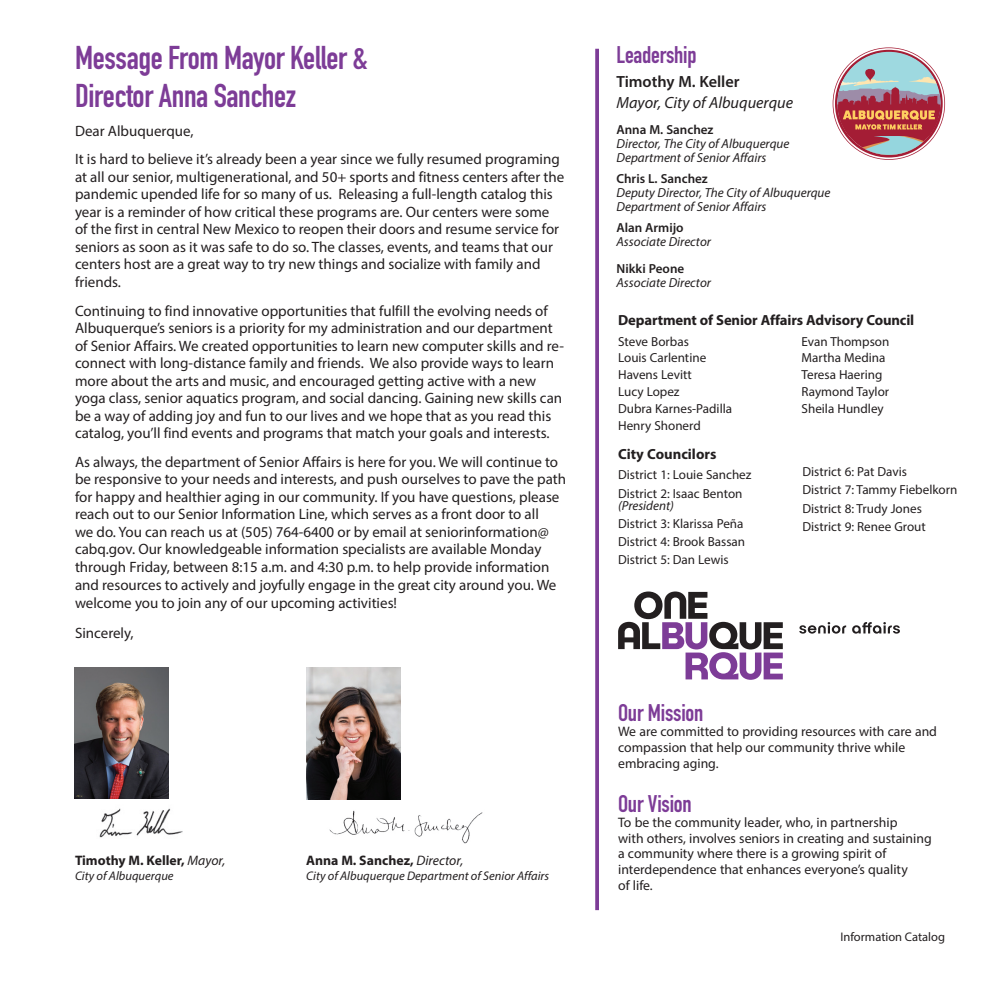
<style>
.page{position:relative;width:990px;height:990px;background:#fff}
.page>*{position:absolute;margin:0;border:0;box-sizing:border-box;transform-origin:0 0}
.t1{font:700 32.5px/37.5px "DIN Condensed";letter-spacing:-.01em;color:#7d3c97}
.t2{font:700 23.75px "DIN Condensed";letter-spacing:-.01em;color:#7d3c97}
.t3{font:italic 16.25px "Myriad Pro";color:#231f20}
.t4{font:600 16.25px "Myriad Pro";color:#231f20}
.t5{font:15px/17.5px "Myriad Pro";color:#231f20}
.t6{font:700 14.75px "Myriad Pro";letter-spacing:-.01em;color:#231f20}
.t7{font:13.75px/15.6px "Myriad Pro";color:#231f20}
.t8{font:700 13.75px "Myriad Pro";color:#231f20}
.t9{font:13.12px/16.9px "Myriad Pro";color:#231f20}
.t10{font:italic 13.12px/13.8px "Myriad Pro";color:#231f20}
.t11{font:600 13.12px "Myriad Pro";color:#231f20}
.t12{font:italic 12.5px "Myriad Pro";color:#231f20}
.t13{font:12.5px "Myriad Pro";color:#231f20}
.s1{font-weight:400;font-style:italic}
</style>
<div class="page">
<svg style="left:595px;top:49px;width:4px;height:861px;background:#84479d"></svg>
<svg style="left:833px;top:47px;width:112px;height:113px"></svg>
<svg style="left:618px;top:592px;width:165px;height:88px"></svg>
<svg style="left:799px;top:622px;width:47px;height:12px"></svg>
<svg style="left:852px;top:622px;width:48px;height:12px"></svg>
<img style="left:307px;top:668px;width:94px;height:131px">
<img style="left:329px;top:810px;width:154px;height:34px">
<img style="left:75px;top:667px;width:93px;height:132px">
<img style="left:99px;top:808px;width:84px;height:30px">
<h1 class="t1" style="left:75px;top:39px;width:295px">Message From Mayor Keller &amp;<br>Director Anna Sanchez</h1>
<p class="t5" style="left:75px;top:116px;width:486px;line-height:28.8px">Dear Albuquerque,<br>It is hard to believe it’s already been a year since we fully resumed programing</p>
<p class="t5" style="left:75px;top:168px;width:491px">at all our senior, multigenerational, and 50+ sports and fitness centers after the pandemic upended life for so many of us. Releasing a full-length catalog this year is a reminder of how critical these programs are. Our centers were some of the first in central New Mexico to reopen their doors and resume service for seniors as soon as it was safe to do so. The classes, events, and teams that our centers host are a great way to try new things and socialize with family and friends.</p>
<p class="t5" style="left:75px;top:302px;width:491px">Continuing to find innovative opportunities that fulfill the evolving needs of Albuquerque’s seniors is a priority for my administration and our department of Senior Affairs. We created opportunities to learn new computer skills and re&shy;connect with long-distance family and friends. We also provide ways to learn more about the arts and music, and encouraged getting active with a new yoga class, senior aquatics program, and social dancing. Gaining new skills can be a way of adding joy and fun to our lives and we hope that as you read this catalog, you’ll find events and programs that match your goals and interests.</p>
<p class="t5" style="left:75px;top:453px;width:493px">As always, the department of Senior Affairs is here for you. We will continue to be responsive to your needs and interests, and push ourselves to pave the path for happy and healthier aging in our community. If you have questions, please reach out to our Senior Information Line, which serves as a front door to all<br>we do. You can reach us at (505) 764-6400 or by email at seniorinformation@ cabq.gov. Our knowledgeable information specialists are available Monday through Friday, between 8:15 a.m. and 4:30 p.m. to help provide information and resources to actively and joyfully engage in the great city around you. We welcome you to join any of our upcoming activities!</p>
<p class="t5" style="left:75px;top:624px;width:60px">Sincerely,</p>
<p class="t8" style="left:75px;top:851px;width:152px">Timothy M. Keller, <span class="s1">Mayor,</span></p>
<p class="t8" style="left:306px;top:851px;width:158px">Anna M. Sanchez, <span class="s1">Director,</span></p>
<p class="t12" style="left:75px;top:868px;width:100px">City of Albuquerque</p>
<p class="t12" style="left:306px;top:868px;width:244px">City of Albuquerque Department of Senior Affairs</p>
<h2 class="t2" style="left:616px;top:39px;width:82px">Leadership</h2>
<p class="t4" style="left:616px;top:71px;width:125px">Timothy M. Keller</p>
<p class="t3" style="left:616px;top:93px;width:178px">Mayor, City of Albuquerque</p>
<p class="t11" style="left:616px;top:122px;width:99px">Anna M. Sanchez</p>
<p class="t10" style="left:616px;top:137px;width:174px">Director, The City of Albuquerque<br>Department of Senior Affairs</p>
<p class="t11" style="left:616px;top:170px;width:93px">Chris L. Sanchez</p>
<p class="t10" style="left:616px;top:185px;width:216px">Deputy Director, The City of Albuquerque<br>Department of Senior Affairs</p>
<p class="t11" style="left:616px;top:219px;width:69px">Alan Armijo</p>
<p class="t10" style="left:616px;top:234px;width:96px">Associate Director</p>
<p class="t11" style="left:616px;top:260px;width:69px">Nikki Peone</p>
<p class="t10" style="left:616px;top:275px;width:96px">Associate Director</p>
<p class="t6" style="left:618px;top:310px;width:298px">Department of Senior Affairs Advisory Council</p>
<p class="t9" style="left:618px;top:332px;width:116px">Steve Borbas<br>Louis Carlentine<br>Havens Levitt<br>Lucy Lopez<br>Dubra Karnes-Padilla<br>Henry Shonerd</p>
<p class="t9" style="left:802px;top:333px;width:89px">Evan Thompson<br>Martha Medina<br>Teresa Haering<br>Raymond Taylor<br>Sheila Hundley</p>
<p class="t6" style="left:618px;top:445px;width:100px">City Councilors</p>
<p class="t9" style="left:618px;top:466px;width:135px;line-height:18.1px">District 1: Louie Sanchez<br>District 2: Isaac Benton</p>
<p class="t10" style="left:618px;top:499px;width:57px">(President)</p>
<p class="t9" style="left:618px;top:514px;width:129px;line-height:18.1px">District 3: Klarissa Peña<br>District 4: Brook Bassan<br>District 5: Dan Lewis</p>
<p class="t9" style="left:802px;top:463px;width:156px;line-height:18.1px">District 6: Pat Davis<br>District 7: Tammy Fiebelkorn<br>District 8: Trudy Jones<br>District 9: Renee Grout</p>
<h2 class="t2" style="left:618px;top:696px;width:87px">Our Mission</h2>
<p class="t7" style="left:618px;top:724px;width:320px">We are committed to providing resources with care and compassion that help our community thrive while embracing aging.</p>
<h2 class="t2" style="left:618px;top:787px;width:75px">Our Vision</h2>
<p class="t7" style="left:618px;top:815px;width:315px">To be the community leader, who, in partnership<br>with others, involves seniors in creating and sustaining a community where there is a growing spirit of interdependence that enhances everyone’s quality<br>of life.</p>
<p class="t13" style="left:840px;top:929px;width:106px">Information Catalog</p>
</div>
